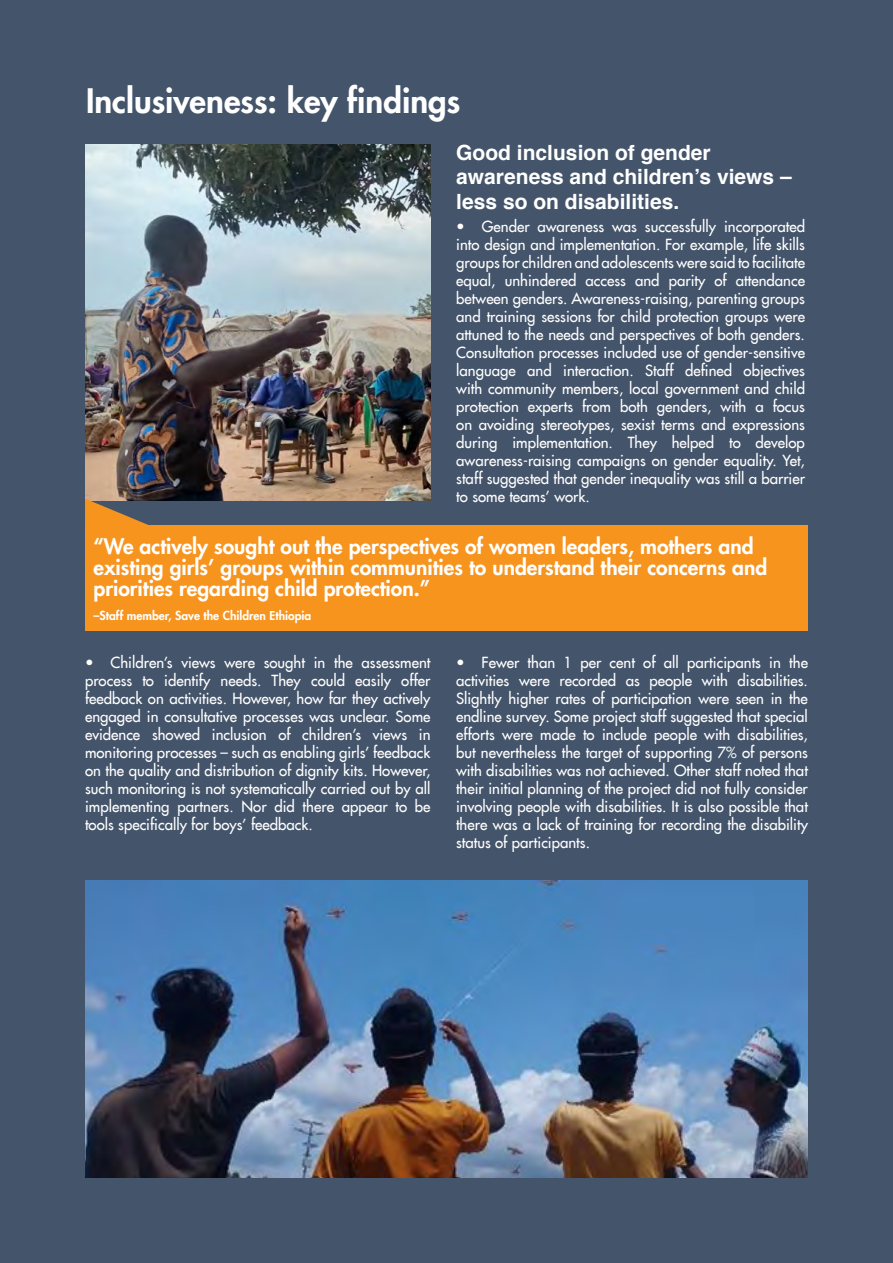
<style>
.page{position:relative;width:893px;height:1263px;background:#44546a}
.page>*{position:absolute;margin:0;border:0;box-sizing:border-box;transform-origin:0 0}
.t1{font:800 33px "Futura LT";color:#fff}
.t2{font:800 21px/21px "Futura LT";color:#fff}
.t3{font:700 21px/24.2px "Helvetica";color:#fff}
.t4{font:15px/18px "Futura LT";color:#fff;text-align:justify}
.t5{font:800 12px "Futura LT";color:#fff}
</style>
<div class="page">
<img style="left:85px;top:145px;width:346px;height:356px">
<svg style="left:85px;top:499px;width:149px;height:26px"></svg>
<div style="left:85px;top:525px;width:723px;height:105px;background:#f7941e"></div>
<img style="left:85px;top:880px;width:723px;height:298px">
<h1 class="t1" style="left:86px;top:79px;width:376px">Inclusiveness: key findings</h1>
<h2 class="t3" style="left:456px;top:141px;width:337px">Good inclusion of gender awareness and children’s views – less so on disabilities.</h2>
<p class="t4" style="left:456px;top:217px;width:350px">• Gender awareness was successfully incorporated into design and implementation. For example, life skills groups for children and adolescents were said to facilitate equal, unhindered access and parity of attendance between genders. Awareness-raising, parenting groups and training sessions for child protection groups were attuned to the needs and perspectives of both genders.<br>Consultation processes included use of gender-sensitive language and interaction. Staff defined objectives with community members, local government and child protection experts from both genders, with a focus on avoiding stereotypes, sexist terms and expressions during implementation. They helped to develop awareness-raising campaigns on gender equality. Yet, staff suggested that gender inequality was still a barrier to some teams’ work.</p>
<h2 class="t2" style="left:94px;top:536px;width:675px">“We actively sought out the perspectives of women leaders, mothers and existing girls’ groups within communities to understand their concerns and priorities regarding child protection.”</h2>
<p class="t5" style="left:94px;top:608px;width:219px">–Staff member, Save the Children Ethiopia</p>
<p class="t4" style="left:85px;top:653px;width:347px">• Children’s views were sought in the assessment process to identify needs. They could easily offer feedback on activities. However, how far they actively engaged in consultative processes was unclear. Some evidence showed inclusion of children’s views in monitoring processes – such as enabling girls’ feedback on the quality and distribution of dignity kits. However, such monitoring is not systematically carried out by all implementing partners. Nor did there appear to be tools specifically for boys’ feedback.</p>
<p class="t4" style="left:456px;top:653px;width:353px">• Fewer than 1 per cent of all participants in the activities were recorded as people with disabilities.<br>Slightly higher rates of participation were seen in the endline survey. Some project staff suggested that special efforts were made to include people with disabilities, but nevertheless the target of supporting 7% of persons with disabilities was not achieved. Other staff noted that their initial planning of the project did not fully consider involving people with disabilities. It is also possible that there was a lack of training for recording the disability status of participants.</p>
</div>
